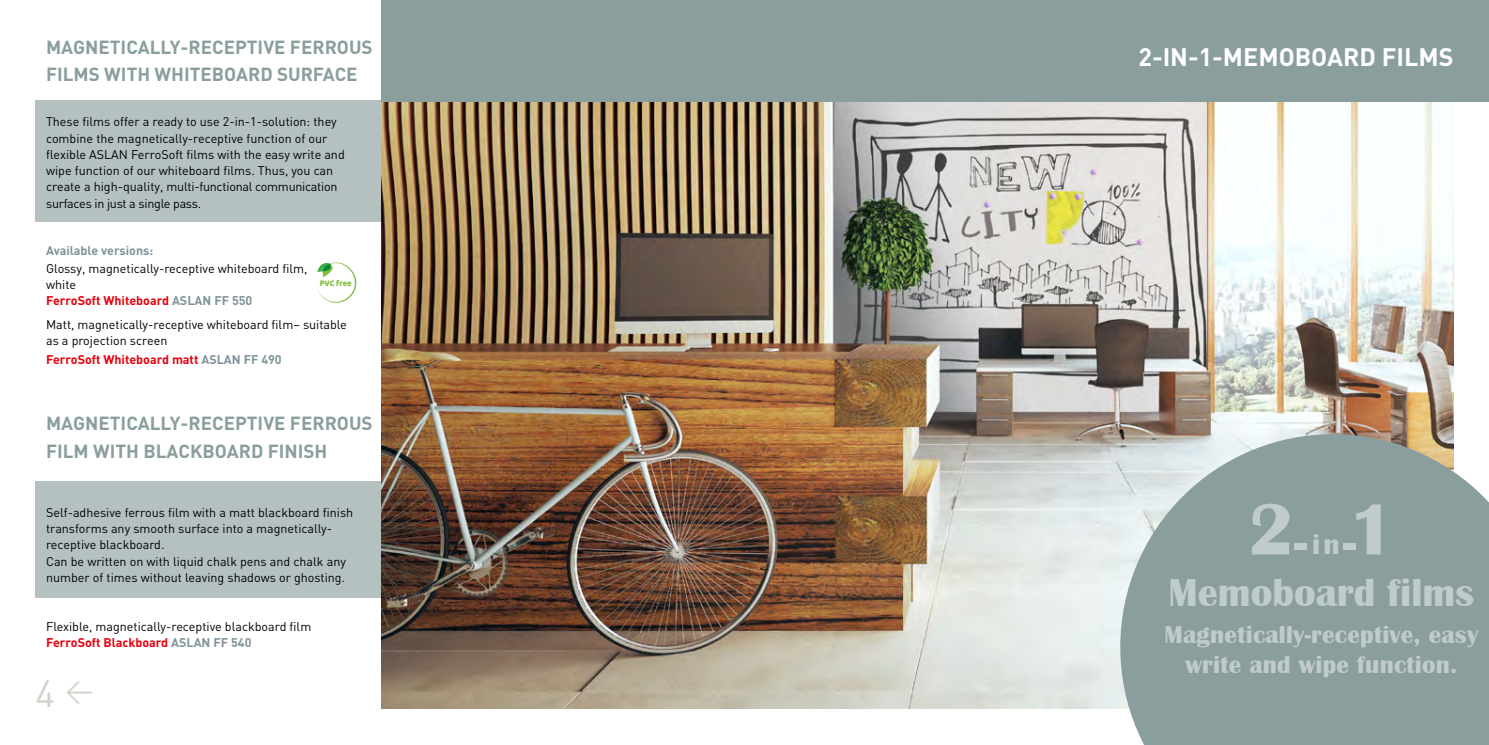
<style>
.page{position:relative;width:1489px;height:745px;background:#fff}
.page>*{position:absolute;margin:0;border:0;box-sizing:border-box;transform-origin:0 0}
.t1{font:700 75px "Britannic";color:#c0cbcb}
.t2{font:700 40px "Britannic";color:#c0cbcb}
.t3{font:37.5px "DIN";color:#d1d4ca}
.t4{font:700 25px/30px "Britannic";letter-spacing:.01em;color:#c0cbcb;text-align:center}
.t5{font:700 25px "DIN";color:#fff}
.t6{font:700 18.75px/27.5px "DIN";color:#8a9e9d}
.t7{font:12.5px/16.2px "DIN";color:#000}
.t8{font:700 12.5px "DIN";color:#e7000e}
.t9{font:700 12.5px "DIN";color:#80939b}
.t10{font:8.88px "Baloo Thambi";color:#82bd3d;scale:.93 1}
.s1{font-weight:700;color:#e7000e}
.s2{font-weight:700;color:#80939b}
.s3{color:#80939b}
.s4{font-size:50px}
.s5{font-size:28.75px}
</style>
<div class="page">
<img style="left:381px;top:102px;width:1072px;height:605px">
<div style="left:381px;top:0;width:1107px;height:102px;background:#8a9e9d"></div>
<div style="left:35px;top:100px;width:346px;height:122px;background:#b5c1c1"></div>
<div style="left:35px;top:480px;width:346px;height:116px;background:#b5c1c1"></div>
<svg style="left:1120px;top:434px;width:368px;height:310px;background:#94a6a5"></svg>
<svg style="left:316px;top:262px;width:40px;height:40px"></svg>
<h3 class="t6" style="left:46px;top:32px;width:328px">MAGNETICALLY-RECEPTIVE FERROUS<br>FILMS WITH WHITEBOARD SURFACE</h3>
<p class="t7" style="left:46px;top:113px;width:300px">These films offer a ready to use 2-in-1-solution: they combine the magnetically-receptive function of our flexible ASLAN FerroSoft films with the easy write and wipe function of our whiteboard films. Thus, you can create a high-quality, multi-functional communication surfaces in just a single pass.</p>
<p class="t9" style="left:46px;top:242px;width:109px">Available versions:</p>
<p class="t7" style="left:46px;top:260px;width:263px">Glossy, magnetically-receptive whiteboard film, white<br><span class="s1">FerroSoft Whiteboard</span> <span class="s2">ASLAN FF 550</span></p>
<p class="t7" style="left:46px;top:315px;width:302px">Matt, magnetically-receptive whiteboard film– suitable as a projection screen</p>
<p class="t8" style="left:46px;top:351px;width:237px">FerroSoft Whiteboard matt <span class="s3">ASLAN FF 490</span></p>
<p class="t10" style="left:320px;top:277px;width:36px">PVC free</p>
<h3 class="t6" style="left:46px;top:408px;width:328px">MAGNETICALLY-RECEPTIVE FERROUS<br>FILM WITH BLACKBOARD FINISH</h3>
<p class="t7" style="left:46px;top:503px;width:309px">Self-adhesive ferrous film with a matt blackboard finish transforms any smooth surface into a magnetically&shy;receptive blackboard.<br>Can be written on with liquid chalk pens and chalk any number of times without leaving shadows or ghosting.</p>
<p class="t7" style="left:46px;top:617px;width:267px">Flexible, magnetically-receptive blackboard film<br><span class="s1">FerroSoft Blackboard</span> <span class="s2">ASLAN FF 540</span></p>
<h3 class="t3" style="left:35px;top:670px;width:59px">4 <sup>&lt;</sup></h3>
<h3 class="t5" style="left:1138px;top:40px;width:316px">2-IN-1-MEMOBOARD FILMS</h3>
<h1 class="t1" style="left:1247px;top:487px;width:148px">2<span class="s4">-</span><span class="s5">in</span><span class="s4">-</span>1</h1>
<h2 class="t2" style="left:1168px;top:569px;width:307px">Memoboard films</h2>
<h3 class="t4" style="left:1164px;top:619px;width:315px">Magnetically-receptive, easy write and wipe function.</h3>
</div>
